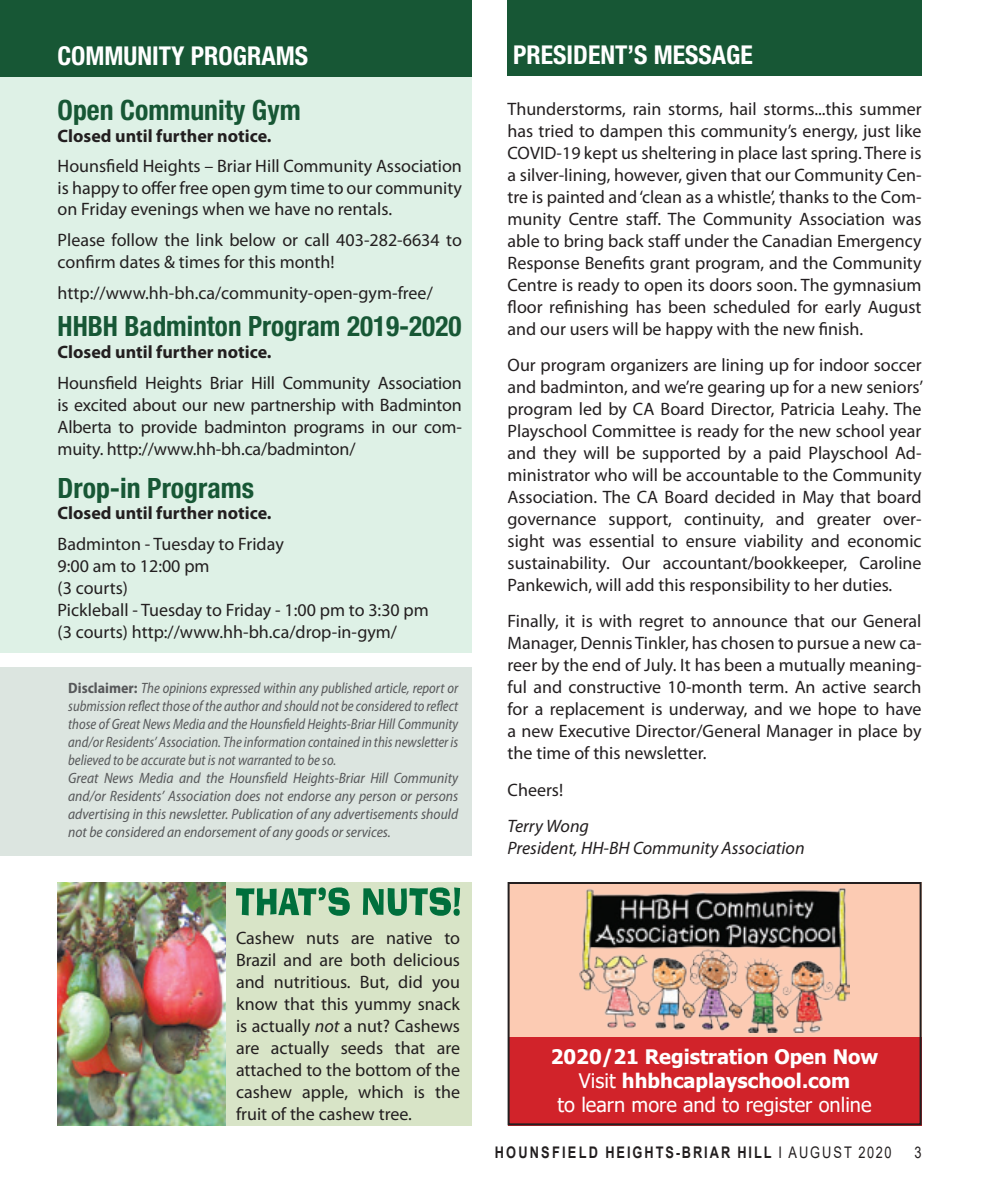
<style>
.page{position:relative;width:990px;height:1188px;background:#fff}
.page>*{position:absolute;margin:0;border:0;box-sizing:border-box;transform-origin:0 0}
.In_Around_title{font:700 condensed 28px "Helvetica Neue LT Std";color:#175735}
.t1{font:700 condensed 26px "Helvetica Neue LT Std";color:#fff}
.t2{font:700 20px/24px "Tahoma";color:#fff;text-align:center}
.Body_text{font:18px/22px "Myriad Pro";color:#231f20;text-align:justify}
.Body_text-2{font:700 18px "Myriad Pro";color:#231f20}
.Body_text-3{font:italic 18px "Myriad Pro";color:#231f20}
.t3{font:700 16px "Arial";letter-spacing:.155em;color:#231f20;scale:.8 1}
.t4{font:16px "Arial";color:#231f20;scale:.8 1}
.Body_text-4{font:italic semi-condensed 15px/18px "Myriad Pro";color:#57585a;text-align:justify;scale:.93 1}
.Body_text-5{font:italic semi-condensed 15px/18px "Myriad Pro";color:#57585a;text-align:justify}
.s1{font-weight:700;font-style:normal}
.s2{font-style:italic}
.s3{font-weight:400}
</style>
<div class="page">
<div style="left:507px;top:0;width:414px;height:76px;background:#175735"></div>
<div style="left:0;top:46px;width:472px;height:607px;background:#def1e6"></div>
<div style="left:0;top:0;width:472px;height:76px;background:#175735"></div>
<div style="left:0;top:668px;width:472px;height:188px;background:#dce5e0"></div>
<div style="left:508px;top:883px;width:414px;height:166px;background:#fccbb3"></div>
<img style="left:579px;top:888px;width:271px;height:145px">
<div style="left:508px;top:1037px;width:414px;height:88px;background:#d1232a"></div>
<div style="left:508px;top:882px;width:414px;height:243px;border:2px solid #231f20"></div>
<div style="left:58px;top:883px;width:414px;height:243px;background:#d8e4c7"></div>
<img style="left:58px;top:883px;width:168px;height:243px">
<svg style="left:236px;top:887px;width:224px;height:29px"></svg>
<p class="t1" style="left:57px;top:40px;width:252px">COMMUNITY PROGRAMS</p>
<p class="In_Around_title" style="left:58px;top:93px;width:245px">Open Community Gym</p>
<p class="Body_text-2" style="left:58px;top:124px;width:216px">Closed until further notice.</p>
<p class="Body_text" style="left:58px;top:155px;width:406px">Hounsfield Heights – Briar Hill Community Association is happy to offer free open gym time to our community on Friday evenings when we have no rentals.</p>
<p class="Body_text" style="left:58px;top:229px;width:406px">Please follow the link below or call 403-282-6634 to confirm dates &amp; times for this month!</p>
<p class="Body_text" style="left:58px;top:282px;width:377px">http://www.hh-bh.ca/community-open-gym-free/</p>
<p class="In_Around_title" style="left:58px;top:310px;width:405px">HHBH Badminton Program 2019-2020</p>
<p class="Body_text-2" style="left:58px;top:341px;width:216px">Closed until further notice.</p>
<p class="Body_text" style="left:58px;top:372px;width:406px">Hounsfield Heights Briar Hill Community Association is excited about our new partnership with Badminton Alberta to provide badminton programs in our com&shy;muity. http://www.hh-bh.ca/badminton/</p>
<p class="In_Around_title" style="left:58px;top:471px;width:198px">Drop-in Programs</p>
<p class="Body_text-2" style="left:58px;top:502px;width:216px">Closed until further notice.</p>
<p class="Body_text" style="left:58px;top:533px;width:228px">Badminton - Tuesday to Friday</p>
<p class="Body_text" style="left:58px;top:555px;width:154px">9:00 am to 12:00 pm</p>
<p class="Body_text" style="left:58px;top:577px;width:72px">(3 courts)</p>
<p class="Body_text" style="left:58px;top:599px;width:373px">Pickleball - Tuesday to Friday - 1:00 pm to 3:30 pm</p>
<p class="Body_text" style="left:58px;top:621px;width:341px">(3 courts) http://www.hh-bh.ca/drop-in-gym/</p>
<p class="Body_text-4" style="left:68px;top:679px;width:421px"><span class="s1">Disclaimer:</span> The opinions expressed within any published article, report or submission reflect those of the author and should not be considered to reflect those of Great News Media and the Hounsfield Heights-Briar Hill Community and/or Residents’ Association. The information contained in this newsletter is believed to be accurate but is not warranted to be so.</p>
<p class="Body_text-5" style="left:68px;top:769px;width:392px">Great News Media and the Hounsfield Heights-Briar Hill Community and/or Residents’ Association does not endorse any person or persons advertising in this newsletter. Publication of any advertisements should not be considered an endorsement of any goods or services.</p>
<p class="Body_text" style="left:236px;top:926px;width:226px">Cashew nuts are native to Brazil and are both delicious and nutritious. But, did you know that this yummy snack is actually <span class="s2">not</span> a nut? Cashews are actually seeds that are attached to the bottom of the cashew apple, which is the fruit of the cashew tree.</p>
<p class="t1" style="left:513px;top:39px;width:241px">PRESIDENT’S MESSAGE</p>
<p class="Body_text" style="left:508px;top:97px;width:416px">Thunderstorms, rain storms, hail storms...this summer has tried to dampen this community’s energy, just like COVID-19 kept us sheltering in place last spring. There is a silver-lining, however, given that our Community Cen&shy;tre is painted and ‘clean as a whistle’, thanks to the Com&shy;munity Centre staff. The Community Association was able to bring back staff under the Canadian Emergency Response Benefits grant program, and the Community Centre is ready to open its doors soon. The gymnasium floor refinishing has been scheduled for early August and our users will be happy with the new finish.</p>
<p class="Body_text" style="left:508px;top:354px;width:417px">Our program organizers are lining up for indoor soccer and badminton, and we’re gearing up for a new seniors’ program led by CA Board Director, Patricia Leahy. The Playschool Committee is ready for the new school year and they will be supported by a paid Playschool Ad&shy;ministrator who will be accountable to the Community Association. The CA Board decided in May that board governance support, continuity, and greater over&shy;sight was essential to ensure viability and economic sustainability. Our accountant/bookkeeper, Caroline Pankewich, will add this responsibility to her duties.</p>
<p class="Body_text" style="left:508px;top:610px;width:416px">Finally, it is with regret to announce that our General Manager, Dennis Tinkler, has chosen to pursue a new ca&shy;reer by the end of July. It has been a mutually meaning&shy;ful and constructive 10-month term. An active search for a replacement is underway, and we hope to have a new Executive Director/General Manager in place by the time of this newsletter.</p>
<p class="Body_text" style="left:508px;top:778px;width:57px">Cheers!</p>
<p class="Body_text-3" style="left:508px;top:815px;width:83px">Terry Wong</p>
<p class="Body_text-3" style="left:508px;top:837px;width:299px">President, HH-BH Community Association</p>
<p class="t2" style="left:551px;top:1046px;width:329px">2020/21 Registration Open Now<br><span class="s3">Visit</span> hhbhcaplayschool.com<br><span class="s3">to learn more and to register online</span></p>
<p class="t3" style="left:495px;top:1141px;width:498px">HOUNSFIELD HEIGHTS-BRIAR HILL <span class="s3">I AUGUST 2020</span></p>
<p class="t4" style="left:914px;top:1141px;width:10px">3</p>
</div>
